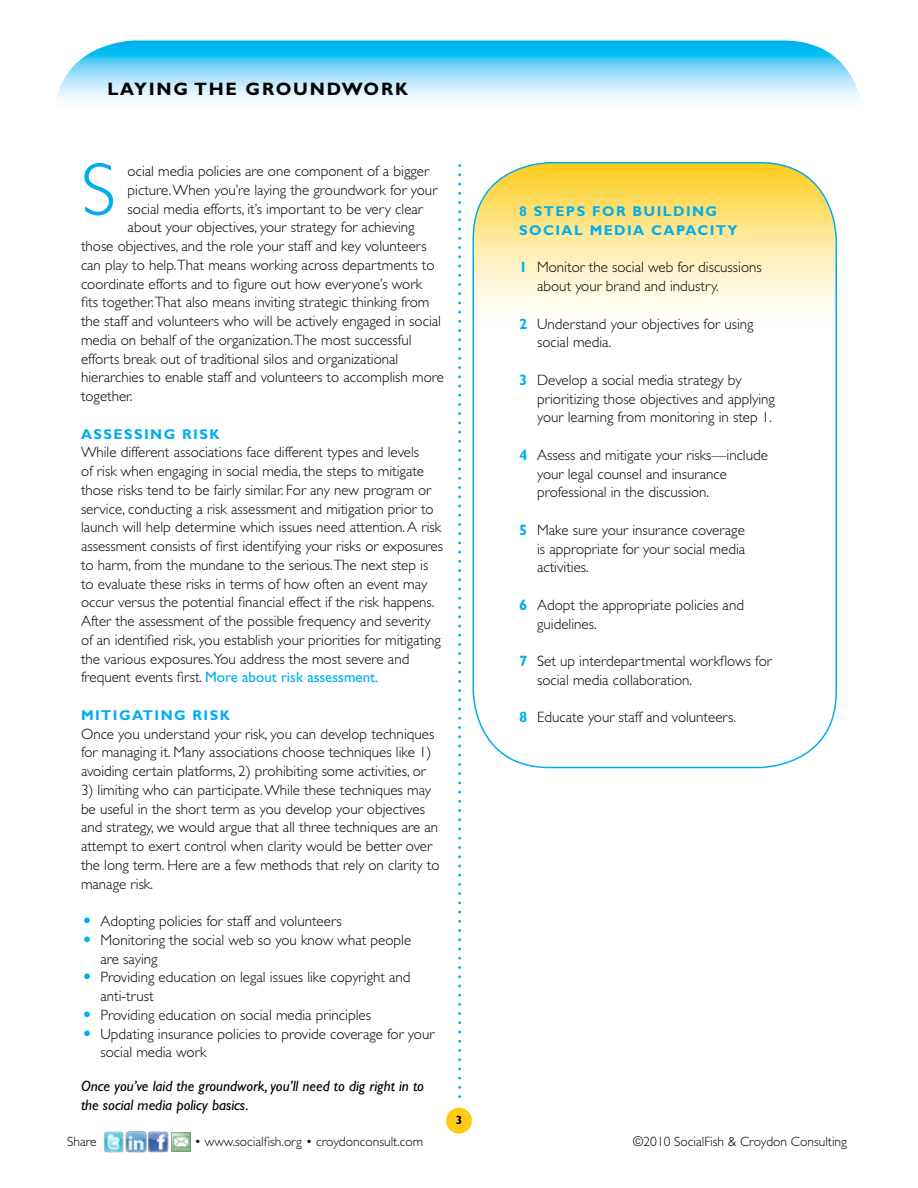
<style>
.page{position:relative;width:918px;height:1188px;background:#fff}
.page>*{position:absolute;margin:0;border:0;box-sizing:border-box;transform-origin:0 0}
.t1{font:300 75px "Gill Sans Std";color:#00aeef}
.t2{font:700 18px "Gill Sans Std";letter-spacing:.1em;color:#000}
.t3{font:300 15px/18.8px "Gill Sans Std";color:#000}
.t4{font:italic 15px/18.8px "Gill Sans Std";color:#000}
.t5{font:700 14.25px/18.8px "Gill Sans Std";letter-spacing:.1em;color:#00aeef}
.t6{font:300 13.5px "Gill Sans Std";color:#000}
.t7{font:700 12px "Gill Sans Std";color:#000}
.s1{font-weight:400;color:#00aeef}
.s2{font-family:"Futura";color:#00aeef}
.s3{font-weight:700;color:#00aeef}
</style>
<div class="page">
<div style="left:446px;top:1108px;width:26px;height:26px;background:#ffcb17;border-radius:50%"></div>
<svg style="left:57px;top:40px;width:804px;height:123px"></svg>
<img style="left:103px;top:1132px;width:43px;height:20px">
<img style="left:148px;top:1132px;width:20px;height:20px">
<img style="left:172px;top:1132px;width:19px;height:19px">
<svg style="left:458px;top:210px;width:3px;height:11px"></svg>
<svg style="left:473px;top:163px;width:363px;height:605px"></svg>
<p class="t2" style="left:107px;top:79px;width:301px">LAYI NG THE GROUNDWORK</p>
<h1 class="t1" style="left:81px;top:148px;width:37px">S</h1>
<p class="t3" style="left:128px;top:162px;width:303px">ocial media policies are one component of a bigger</p>
<p class="t3" style="left:128px;top:181px;width:311px">picture. When you’re laying the groundwork for your</p>
<p class="t3" style="left:128px;top:200px;width:297px">social media efforts, it’s important to be very clear</p>
<p class="t3" style="left:128px;top:218px;width:289px">about your objectives, your strategy for achieving</p>
<p class="t3" style="left:81px;top:237px;width:347px">those objectives, and the role your staff and key volunteers</p>
<p class="t3" style="left:81px;top:256px;width:355px">can play to help.That means working across departments to</p>
<p class="t3" style="left:81px;top:275px;width:343px">coordinate efforts and to figure out how everyone’s work</p>
<p class="t3" style="left:81px;top:293px;width:350px">fits together.That also means inviting strategic thinking from</p>
<p class="t3" style="left:81px;top:312px;width:362px">the staff and volunteers who will be actively engaged in social</p>
<p class="t3" style="left:81px;top:331px;width:332px">media on behalf of the organization.The most successful</p>
<p class="t3" style="left:81px;top:350px;width:319px">efforts break out of traditional silos and organizational</p>
<p class="t3" style="left:81px;top:368px;width:365px">hierarchies to enable staff and volunteers to accomplish more</p>
<p class="t3" style="left:81px;top:387px;width:53px">together.</p>
<p class="t5" style="left:81px;top:425px;width:140px">ASSESSING RISK</p>
<p class="t3" style="left:81px;top:443px;width:364px">While different associations face different types and levels<br>of risk when engaging in social media, the steps to mitigate those risks tend to be fairly similar. For any new program or service, conducting a risk assessment and mitigation prior to launch will help determine which issues need attention. A risk assessment consists of first identifying your risks or exposures to harm, from the mundane to the serious.The next step is to evaluate these risks in terms of how often an event may occur versus the potential financial effect if the risk happens.<br>After the assessment of the possible frequency and severity of an identified risk, you establish your priorities for mitigating the various exposures.You address the most severe and frequent events first. <span class="s1">More about risk assessment.</span></p>
<p class="t5" style="left:81px;top:706px;width:150px">MITIGATI NG RISK</p>
<p class="t3" style="left:81px;top:725px;width:355px">Once you understand your risk, you can develop techniques for managing it. Many associations choose techniques like 1) avoiding certain platforms, 2) prohibiting some activities, or</p>
<p class="t3" style="left:81px;top:781px;width:360px">3) limiting who can participate. While these techniques may be useful in the short term as you develop your objectives and strategy, we would argue that all three techniques are an attempt to exert control when clarity would be better over the long term. Here are a few methods that rely on clarity to manage risk.</p>
<p class="t3" style="left:82px;top:912px;width:261px"><span class="s2">•</span> Adopting policies for staff and volunteers</p>
<p class="t3" style="left:100px;top:931px;width:312px;text-indent:-18px"><span class="s2">•</span> Monitoring the social web so you know what people are saying</p>
<p class="t3" style="left:100px;top:968px;width:312px;text-indent:-18px"><span class="s2">•</span> Providing education on legal issues like copyright and anti-trust</p>
<p class="t3" style="left:82px;top:1006px;width:290px"><span class="s2">•</span> Providing education on social media principles</p>
<p class="t3" style="left:100px;top:1025px;width:335px;text-indent:-18px"><span class="s2">•</span> Updating insurance policies to provide coverage for your social media work</p>
<p class="t4" style="left:81px;top:1077px;width:345px">Once you’ve laid the groundwork, you’ll need to dig right in to the social media policy basics.</p>
<p class="t7" style="left:456px;top:1113px;width:8px">3</p>
<p class="t5" style="left:519px;top:202px;width:209px;text-indent:113px">BUILDING<br>SOC IAL MED IA CAPAC ITY</p>
<p class="t3" style="left:537px;top:258px;width:226px;text-indent:-18px"><span class="s3">1</span> Monitor the social web for discussions about your brand and industry.</p>
<p class="t3" style="left:537px;top:314px;width:218px;text-indent:-18px"><span class="s3">2</span> Understand your objectives for using social media.</p>
<p class="t3" style="left:537px;top:371px;width:239px;text-indent:-18px"><span class="s3">3</span> Develop a social media strategy by prioritizing those objectives and applying your learning from monitoring in step 1.</p>
<p class="t3" style="left:537px;top:446px;width:232px;text-indent:-18px"><span class="s3">4</span> Assess and mitigate your risks—include your legal counsel and insurance professional in the discussion.</p>
<p class="t3" style="left:537px;top:521px;width:210px;text-align:justify;text-indent:-18px"><span class="s3">5</span> Make sure your insurance coverage is appropriate for your social media activities.</p>
<p class="t3" style="left:537px;top:596px;width:208px;text-indent:-18px"><span class="s3">6</span> Adopt the appropriate policies and guidelines.</p>
<p class="t3" style="left:537px;top:652px;width:236px;text-indent:-18px"><span class="s3">7</span> Set up interdepartmental workflows for social media collaboration.</p>
<p class="t3" style="left:519px;top:708px;width:218px"><span class="s3">8</span> Educate your staff and volunteers.</p>
<p class="t5" style="left:519px;top:202px;width:85px">8 STEPS FOR</p>
<p class="t6" style="left:67px;top:1134px;width:31px">Share</p>
<p class="t6" style="left:194px;top:1134px;width:230px">• www.socialfish.org • croydonconsult.com</p>
<p class="t6" style="left:633px;top:1134px;width:216px">©2010 SocialFish &amp; Croydon Consulting</p>
</div>
